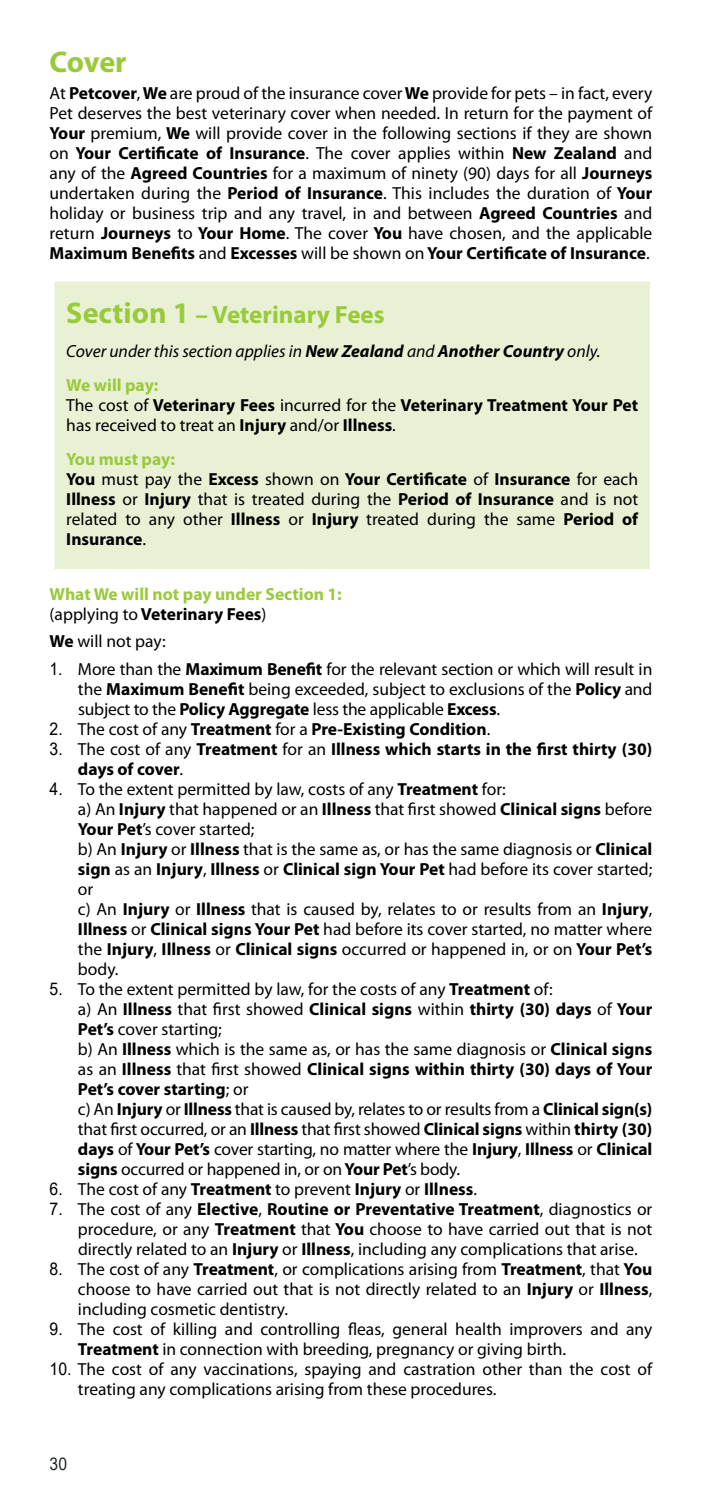
<style>
.page{position:relative;width:702px;height:1489px;background:#fff}
.page>*{position:absolute;margin:0;border:0;box-sizing:border-box;transform-origin:0 0}
.t1{font:700 30px "Myriad Pro";letter-spacing:-.01em;color:#9aca3c}
.t2{font:700 25px "Myriad Pro";color:#9aca3c}
.t3{font:17.5px/20px "Myriad Pro";color:#000}
.t4{font:700 17.5px/20px "Myriad Pro";color:#000}
.t5{font:italic 17.5px/34.2px "Myriad Pro";color:#000}
.t6{font:700 17.5px/20px "Myriad Pro";color:#9aca3c}
.t7{font:17.5px "Arial";color:#212627;scale:.9 1}
.s1{font-weight:700}
.s2{font-size:30px}
.s3{font-weight:700;font-style:normal;color:#9aca3c}
.s4{font-weight:400}
.s5{font-weight:700;color:#9aca3c}
.s6{font-weight:400;color:#000}
.s7{color:#000}
.s8{font-family:"Arial"}
.s9{font-family:"Arial";font-weight:400}
</style>
<div class="page">
<div style="left:52px;top:279px;width:600px;height:290px;background:#e8f1d4"></div>
<div style="left:50px;top:276px;width:604px;height:5px;background:#fff"></div>
<div style="left:50px;top:281px;width:5px;height:288px;background:#fff"></div>
<div style="left:649px;top:281px;width:5px;height:288px;background:#fff"></div>
<h1 class="t1" style="left:50px;top:42px;width:79px">Cover</h1>
<p class="t3" style="left:50px;top:83px;width:604px;text-align:justify">At <span class="s1">Petcover</span>, <span class="s1">We</span> are proud of the insurance cover <span class="s1">We</span> provide for pets – in fact, every Pet deserves the best veterinary cover when needed. In return for the payment of <span class="s1">Your</span> premium, <span class="s1">We</span> will provide cover in the following sections if they are shown on <span class="s1">Your Certificate of Insurance</span>. The cover applies within <span class="s1">New Zealand</span> and any of the <span class="s1">Agreed Countries</span> for a maximum of ninety (90) days for all <span class="s1">Journeys </span>undertaken during the <span class="s1">Period of Insurance</span>. This includes the duration of <span class="s1">Your </span>holiday or business trip and any travel, in and between <span class="s1">Agreed Countries</span> and return <span class="s1">Journeys</span> to <span class="s1">Your Home</span>. The cover <span class="s1">You</span> have chosen, and the applicable <span class="s1">Maximum Benefits</span> and <span class="s1">Excesses</span> will be shown on <span class="s1">Your Certificate of Insurance</span>.</p>
<h2 class="t2" style="left:66px;top:298px;width:320px"><span class="s2">Section 1</span> – Veterinary Fees</h2>
<p class="t5" style="left:66px;top:333px;width:535px">Cover under this section applies in <span class="s1">New Zealand</span> and <span class="s1">Another Country</span> only.<br><span class="s3">We will pay:</span></p>
<p class="t4" style="left:66px;top:394px;width:573px"><span class="s4">The cost of</span> Veterinary Fees <span class="s4">incurred for the</span> Veterinary Treatment Your Pet <span class="s4">has received to treat an</span> Injury <span class="s4">and/or</span> Illness<span class="s4">.</span></p>
<p class="t3" style="left:66px;top:449px;width:573px"><span class="s5">You must pay:<br></span><span class="s1">You</span> must pay the <span class="s1">Excess</span> shown on <span class="s1">Your Certificate</span> of <span class="s1">Insurance</span> for each <span class="s1">Illness</span> or <span class="s1">Injury</span> that is treated during the <span class="s1">Period of Insurance</span> and is not related to any other <span class="s1">Illness</span> or <span class="s1">Injury</span> treated during the same <span class="s1">Period of Insurance</span>.</p>
<p class="t6" style="left:50px;top:584px;width:294px">What We will not pay under Section 1: <span class="s6">(applying to</span> <span class="s7">Veterinary Fees</span><span class="s6">)</span></p>
<p class="t3" style="left:50px;top:631px;width:118px"><span class="s1">We</span> will not pay:</p>
<p class="t3" style="left:78px;top:658px;width:576px;text-align:justify;text-indent:-28px"><span class="s8">1.</span> More than the <span class="s1">Maximum Benefit</span> for the relevant section or which will result in the <span class="s1">Maximum Benefit</span> being exceeded, subject to exclusions of the <span class="s1">Policy</span> and subject to the <span class="s1">Policy Aggregate</span> less the applicable <span class="s1">Excess</span>.</p>
<p class="t4" style="left:50px;top:718px;width:442px"><span class="s9">2.</span> <span class="s4">The cost of any</span> Treatment <span class="s4">for a</span> Pre-Existing Condition<span class="s4">.</span></p>
<p class="t4" style="left:78px;top:738px;width:576px;text-indent:-28px"><span class="s9">3.</span> <span class="s4">The cost of any</span> Treatment <span class="s4">for an</span> Illness which starts in the first thirty (30) days of cover<span class="s4">.</span></p>
<p class="t3" style="left:78px;top:778px;width:576px;text-indent:-28px"><span class="s8">4.</span> To the extent permitted by law, costs of any <span class="s1">Treatment</span> for:<br>a) An <span class="s1">Injury</span> that happened or an <span class="s1">Illness</span> that first showed <span class="s1">Clinical signs</span> before <span class="s1">Your Pet</span>’s cover started;<br>b) An <span class="s1">Injury</span> or <span class="s1">Illness</span> that is the same as, or has the same diagnosis or <span class="s1">Clinical sign</span> as an <span class="s1">Injury</span>, <span class="s1">Illness</span> or <span class="s1">Clinical sign Your Pet</span> had before its cover started; or<br>c) An <span class="s1">Injury</span> or <span class="s1">Illness</span> that is caused by, relates to or results from an <span class="s1">Injury</span>, <span class="s1">Illness</span> or <span class="s1">Clinical signs Your Pet</span> had before its cover started, no matter where the <span class="s1">Injury</span>, <span class="s1">Illness</span> or <span class="s1">Clinical signs</span> occurred or happened in, or on <span class="s1">Your Pet’s </span>body.</p>
<p class="t3" style="left:78px;top:978px;width:576px;text-indent:-28px"><span class="s8">5.</span> To the extent permitted by law, for the costs of any <span class="s1">Treatment</span> of:<br>a) An <span class="s1">Illness</span> that first showed <span class="s1">Clinical signs</span> within <span class="s1">thirty (30) days</span> of <span class="s1">Your Pet’s</span> cover starting;<br>b) An <span class="s1">Illness</span> which is the same as, or has the same diagnosis or <span class="s1">Clinical signs </span>as an <span class="s1">Illness</span> that first showed <span class="s1">Clinical signs within thirty (30) days of Your Pet’s cover starting</span>; or<br>c) An <span class="s1">Injury</span> or <span class="s1">Illness</span> that is caused by, relates to or results from a <span class="s1">Clinical sign(s) </span>that first occurred, or an <span class="s1">Illness</span> that first showed <span class="s1">Clinical signs</span> within <span class="s1">thirty (30) days</span> of <span class="s1">Your Pet’s</span> cover starting, no matter where the <span class="s1">Injury</span>, <span class="s1">Illness</span> or <span class="s1">Clinical signs</span> occurred or happened in, or on <span class="s1">Your Pet</span>’s body.</p>
<p class="t3" style="left:50px;top:1178px;width:429px"><span class="s8">6.</span> The cost of any <span class="s1">Treatment</span> to prevent <span class="s1">Injury</span> or <span class="s1">Illness</span>.</p>
<p class="t3" style="left:78px;top:1198px;width:576px;text-align:justify;text-indent:-28px"><span class="s8">7.</span> The cost of any <span class="s1">Elective</span>, <span class="s1">Routine or Preventative Treatment</span>, diagnostics or procedure, or any <span class="s1">Treatment</span> that <span class="s1">You</span> choose to have carried out that is not directly related to an <span class="s1">Injury</span> or <span class="s1">Illness</span>, including any complications that arise.</p>
<p class="t3" style="left:78px;top:1258px;width:576px;text-align:justify;text-indent:-28px"><span class="s8">8.</span> The cost of any <span class="s1">Treatment</span>, or complications arising from <span class="s1">Treatment</span>, that <span class="s1">You </span>choose to have carried out that is not directly related to an <span class="s1">Injury</span> or <span class="s1">Illness</span>, including cosmetic dentistry.</p>
<p class="t3" style="left:78px;top:1318px;width:576px;text-indent:-28px"><span class="s8">9.</span> The cost of killing and controlling fleas, general health improvers and any<br><span class="s1">Treatment</span> in connection with breeding, pregnancy or giving birth.</p>
<p class="t3" style="left:78px;top:1358px;width:575px;text-indent:-28px"><span class="s8">10.</span> The cost of any vaccinations, spaying and castration other than the cost of treating any complications arising from these procedures.</p>
<p class="t7" style="left:50px;top:1451px;width:21px">30</p>
</div>
